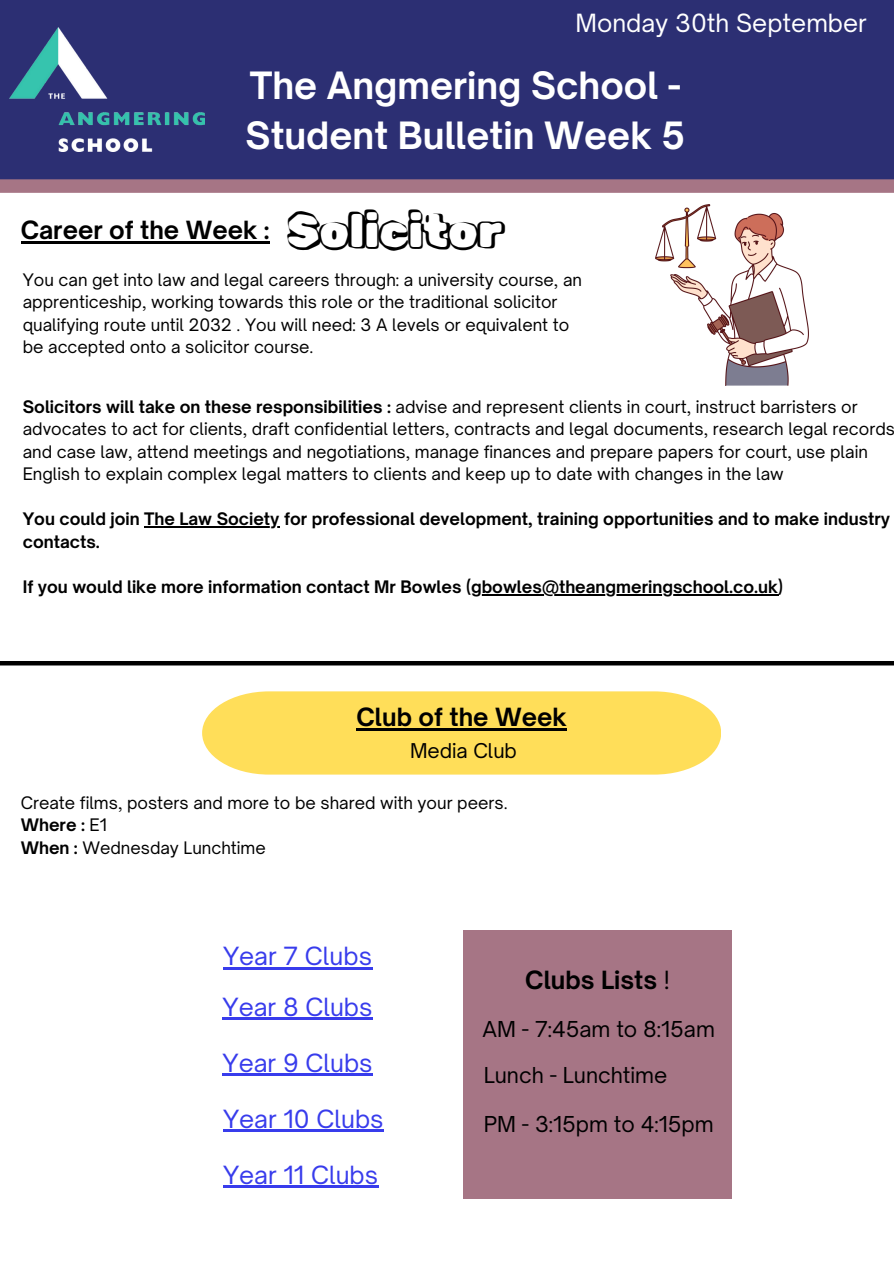
<style>
.page{position:relative;width:894px;height:1264px;background:#fff}
.page>*{position:absolute;margin:0;border:0;box-sizing:border-box;transform-origin:0 0}
.t1{font:46.5px "Rubik Vinyl";color:#000}
.t2{font:700 36px/49.5px "Open Sauce One";color:#fff}
.t3{font:24px "Open Sauce One";color:#383cec}
.t4{font:700 24px "Open Sauce One";color:#000}
.t5{font:24px "Open Sauce One";color:#fff}
.t6{font:21px "Open Sauce One";color:#000}
.t7{font:19.5px "Open Sauce One";color:#000}
.t8{font:16.5px/22.5px "Open Sauce One";color:#000}
.t9{font:700 16.5px "Open Sauce One";color:#000}
.s1{font-weight:700}
.s2{font-weight:400}
</style>
<div class="page">
<div style="left:0;top:0;width:893px;height:181px;background:#2c2f73"></div>
<img style="left:10px;top:27px;width:194px;height:124px">
<div style="left:0;top:179px;width:893px;height:14px;background:#a67585"></div>
<div style="left:202px;top:691px;width:519px;height:83px;background:#ffde59"></div>
<hr style="left:356px;top:728px;width:210px;height:3px;background:#000">
<div style="left:463px;top:930px;width:268px;height:268px;background:#a67585"></div>
<hr style="left:0;top:661px;width:893px;height:4px;background:#000">
<img style="left:655px;top:205px;width:153px;height:181px">
<hr style="left:21px;top:242px;width:248px;height:2px;background:#000">
<hr style="left:144px;top:526px;width:135px;height:1px;background:#000">
<hr style="left:471px;top:594px;width:307px;height:1px;background:#000">
<hr style="left:223px;top:967px;width:149px;height:2px;background:#383cec">
<hr style="left:222px;top:1017px;width:150px;height:3px;background:#383cec">
<hr style="left:222px;top:1073px;width:150px;height:3px;background:#383cec">
<hr style="left:223px;top:1129px;width:160px;height:3px;background:#383cec">
<hr style="left:223px;top:1185px;width:155px;height:2px;background:#383cec">
<h4 class="t5" style="left:575px;top:8px;width:293px">Monday 30th September</h4>
<h4 class="t2" style="left:245px;top:61px;width:441px">The Angmering School -<br>Student Bulletin Week 5</h4>
<h3 class="t1" style="left:287px;top:203px;width:216px">Solicitor</h3>
<h6 class="t4" style="left:21px;top:215px;width:250px">Career of the Week :</h6>
<h6 class="t8" style="left:23px;top:268px;width:560px">You can get into law and legal careers through: a university course, an apprenticeship, working towards this role or the traditional solicitor qualifying route until 2032 . You will need: 3 A levels or equivalent to be accepted onto a solicitor course.</h6>
<h5 class="t8" style="left:23px;top:395px;width:873px"><span class="s1">Solicitors will take on these responsibilities :</span> advise and represent clients in court, instruct barristers or advocates to act for clients, draft confidential letters, contracts and legal documents, research legal records and case law, attend meetings and negotiations, manage finances and prepare papers for court, use plain English to explain complex legal matters to clients and keep up to date with changes in the law</h5>
<p class="t9" style="left:23px;top:509px;width:868px">You could join The Law Society for professional development, training opportunities and to make industry</p>
<p class="t9" style="left:23px;top:531px;width:79px">contacts.</p>
<p class="t9" style="left:23px;top:576px;width:761px">If you would like more information contact Mr Bowles (gbowles@theangmeringschool.co.uk)</p>
<h4 class="t4" style="left:356px;top:702px;width:212px">Club of the Week</h4>
<h2 class="t7" style="left:410px;top:738px;width:108px">Media Club</h2>
<h4 class="t8" style="left:21px;top:791px;width:488px">Create films, posters and more to be shared with your peers.</h4>
<h4 class="t9" style="left:21px;top:815px;width:88px">Where : <span class="s2">E1</span></h4>
<h4 class="t8" style="left:21px;top:836px;width:246px"><span class="s1">When :</span> Wednesday Lunchtime</h4>
<h4 class="t3" style="left:223px;top:941px;width:150px">Year 7 Clubs</h4>
<h5 class="t3" style="left:222px;top:991px;width:151px">Year 8 Clubs</h5>
<h5 class="t3" style="left:222px;top:1047px;width:152px">Year 9 Clubs</h5>
<h5 class="t3" style="left:223px;top:1103px;width:162px">Year 10 Clubs</h5>
<h3 class="t3" style="left:223px;top:1159px;width:157px">Year 11 Clubs</h3>
<h1 class="t4" style="left:525px;top:964px;width:146px">Clubs Lists <span class="s2">!</span></h1>
<p class="t6" style="left:482px;top:1016px;width:234px">AM - 7:45am to 8:15am</p>
<h3 class="t6" style="left:483px;top:1062px;width:185px">Lunch - Lunchtime</h3>
<p class="t6" style="left:483px;top:1111px;width:231px">PM - 3:15pm to 4:15pm</p>
</div>
